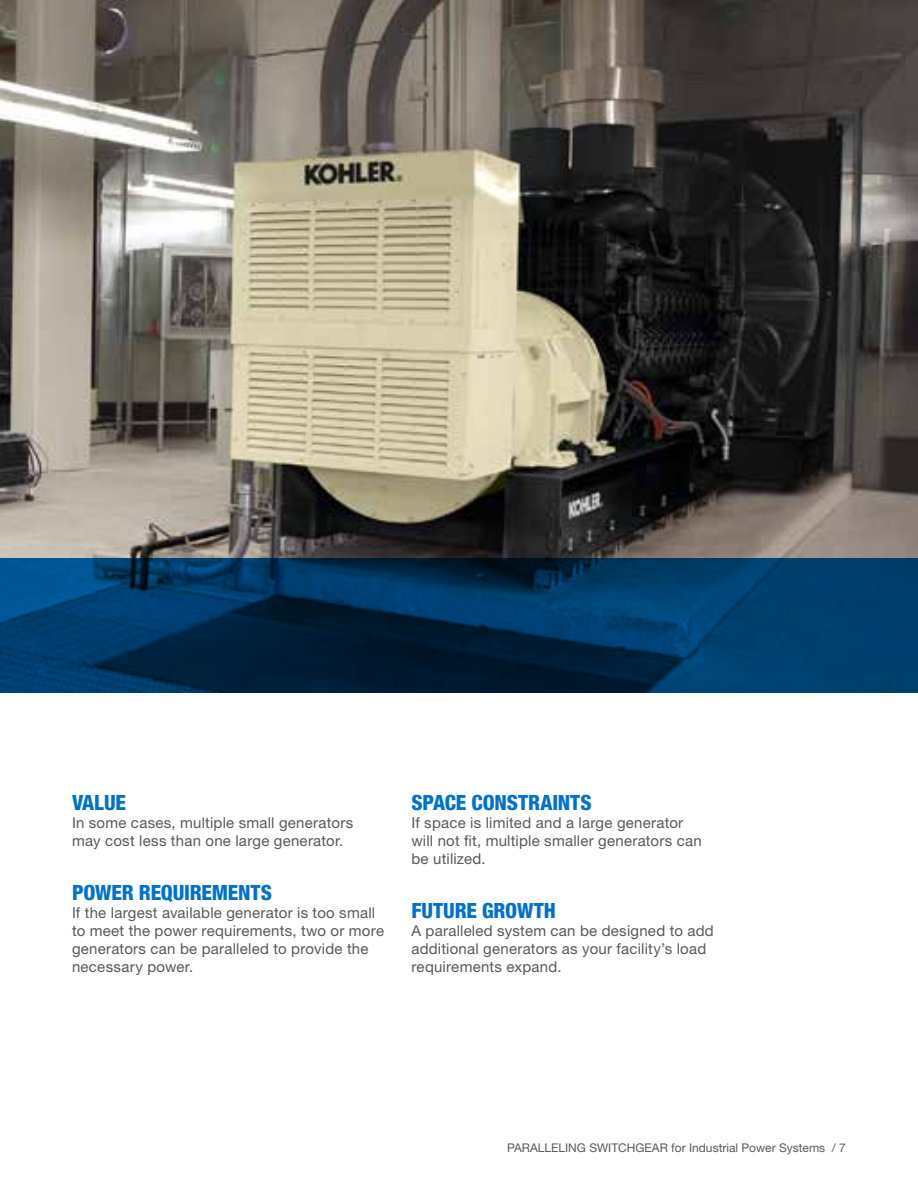
<style>
.page{position:relative;width:918px;height:1188px;background:#fff}
.page>*{position:absolute;margin:0;border:0;box-sizing:border-box;transform-origin:0 0}
.t1{font:800 condensed 21px "Helvetica Neue LT Pro";letter-spacing:-.01em;color:#0071ce}
.t2{font:15px/18px "Helvetica Neue LT Pro";letter-spacing:.015em;color:#58595b}
.t3{font:12px "Helvetica Neue LT Pro";color:#58595b}
</style>
<div class="page">
<img style="left:0;top:0;width:918px;height:558px">
<svg style="left:0;top:558px;width:918px;height:135px;background:#00335b"></svg>
<h1 class="t1" style="left:72px;top:789px;width:56px">VALUE</h1>
<p class="t2" style="left:72px;top:813px;width:283px">In some cases, multiple small generators may cost less than one large generator.</p>
<h1 class="t1" style="left:72px;top:879px;width:25px">POWER</h1>
<h1 class="t1" style="left:139px;top:879px;width:101px">REQUIREMENTS</h1>
<p class="t2" style="left:72px;top:903px;width:314px">If the largest available generator is too small to meet the power requirements, two or more generators can be paralleled to provide the necessary power.</p>
<h1 class="t1" style="left:411px;top:789px;width:34px">SPACE</h1>
<h1 class="t1" style="left:471px;top:789px;width:12px">CONSTRAINTS</h1>
<p class="t2" style="left:411px;top:813px;width:292px">If space is limited and a large generator will not fit, multiple smaller generators can be utilized.</p>
<h1 class="t1" style="left:411px;top:897px;width:84px">FUTURE GROWTH</h1>
<p class="t2" style="left:411px;top:921px;width:304px">A paralleled system can be designed to add additional generators as your facility’s load requirements expand.</p>
<p class="t3" style="left:507px;top:1140px;width:99px">Paralleli ng Switc</p>
<p class="t3" style="left:627px;top:1140px;width:221px">hg ear for Industrial Power Systems / 7</p>
</div>
